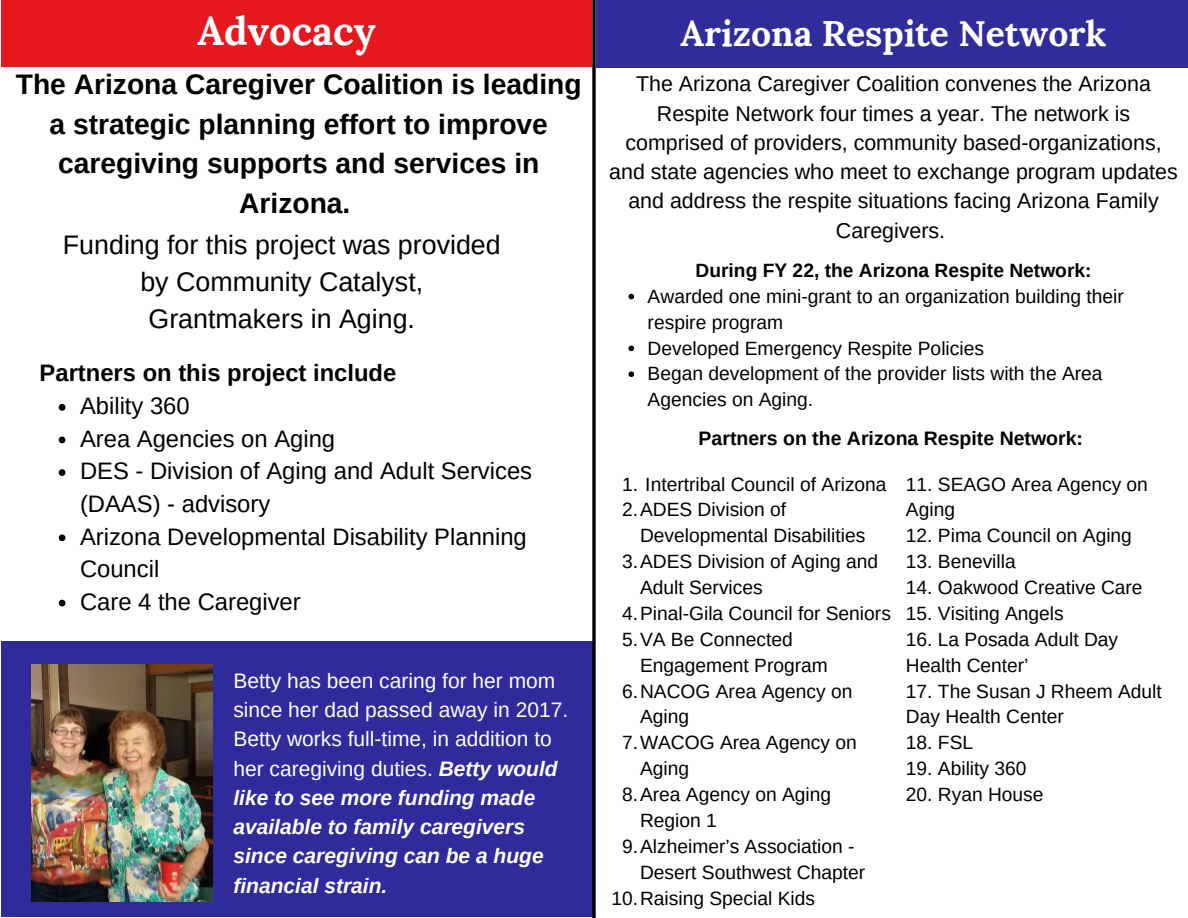
<style>
.page{position:relative;width:1188px;height:918px;background:#fff}
.page>*{position:absolute;margin:0;border:0;box-sizing:border-box;transform-origin:0 0}
.t1{font:700 39.75px "Lora";color:#fff}
.t2{font:700 35.55px "Lora";color:#fff}
.t3{font:700 28.2px/39.3px "Arimo";color:#000;text-align:center}
.t4{font:26.85px/37.2px "Arimo";color:#000;text-align:center}
.t5{font:23.85px/32.7px "Arimo";color:#000}
.t6{font:700 23.85px "Arimo";color:#000}
.t7{font:21.45px/29.2px "Arimo";color:#000;text-align:center}
.t8{font:21px/29.2px "Arimo";color:#fff}
.t9{font:700 19.5px "Arimo";color:#000}
.t10{font:19.2px/25.8px "Arimo";color:#000}
.t11{font:700 19.2px "Arimo";color:#000}
.s1{font-weight:700;font-style:italic}
</style>
<div class="page">
<div style="left:1px;top:641px;width:593px;height:276px;background:#302b9a"></div>
<svg style="left:592px;top:0;width:4px;height:918px;background:#222225"></svg>
<div style="left:596px;top:0;width:592px;height:68px;background:#312c9b"></div>
<div style="left:1px;top:0;width:591px;height:67px;background:#e6181e"></div>
<img style="left:31px;top:665px;width:181px;height:237px">
<svg style="left:628px;top:294px;width:6px;height:5px"></svg>
<svg style="left:628px;top:346px;width:6px;height:5px"></svg>
<svg style="left:628px;top:371px;width:6px;height:6px"></svg>
<svg style="left:59px;top:404px;width:6px;height:7px"></svg>
<svg style="left:59px;top:437px;width:6px;height:6px"></svg>
<svg style="left:59px;top:469px;width:6px;height:7px"></svg>
<svg style="left:59px;top:534px;width:6px;height:7px"></svg>
<svg style="left:59px;top:600px;width:6px;height:6px"></svg>
<p class="t1" style="left:197px;top:5px;width:180px">Advocacy</p>
<p class="t3" style="left:16px;top:65px;width:567px">The Arizona Caregiver Coalition is leading a strategic planning effort to improve caregiving supports and services in<br>Arizona.</p>
<p class="t4" style="left:63px;top:226px;width:439px">Funding for this project was provided by Community Catalyst,<br>Grantmakers in Aging.</p>
<p class="t6" style="left:40px;top:360px;width:358px">Partners on this project include</p>
<p class="t5" style="left:80px;top:389px;width:111px">Ability 360</p>
<p class="t5" style="left:80px;top:422px;width:257px">Area Agencies on Aging</p>
<p class="t5" style="left:80px;top:455px;width:454px">DES - Division of Aging and Adult Services (DAAS) - advisory</p>
<p class="t5" style="left:80px;top:520px;width:448px">Arizona Developmental Disability Planning<br>Council</p>
<p class="t5" style="left:80px;top:585px;width:222px">Care 4 the Caregiver</p>
<p class="t8" style="left:233px;top:666px;width:336px">Betty has been caring for her mom since her dad passed away in 2017.<br>Betty works full-time, in addition to her caregiving duties. <span class="s1">Betty would like to see more funding made available to family caregivers since caregiving can be a huge financial strain.</span></p>
<p class="t2" style="left:681px;top:10px;width:428px">Arizona Respite Network</p>
<p class="t7" style="left:609px;top:69px;width:570px">The Arizona Caregiver Coalition convenes the Arizona Respite Network four times a year. The network is comprised of providers, community based-organizations, and state agencies who meet to exchange program updates and address the respite situations facing Arizona Family Caregivers.</p>
<p class="t11" style="left:696px;top:260px;width:398px">During FY 22, the Arizona Respite Network:</p>
<p class="t10" style="left:648px;top:283px;width:478px">Awarded one mini-grant to an organization building their respire program</p>
<p class="t10" style="left:648px;top:335px;width:338px">Developed Emergency Respite Policies</p>
<p class="t10" style="left:648px;top:361px;width:456px">Began development of the provider lists with the Area<br>Agencies on Aging.</p>
<p class="t9" style="left:699px;top:427px;width:386px">Partners on the Arizona Respite Network:</p>
<p class="t10" style="left:622px;top:471px;width:266px">1. Intertribal Council of Arizona</p>
<p class="t10" style="left:640px;top:497px;width:227px;text-indent:-18px">2.ADES Division of<br>Developmental Disabilities</p>
<p class="t10" style="left:640px;top:549px;width:240px;text-indent:-18px">3.ADES Division of Aging and<br>Adult Services</p>
<p class="t10" style="left:622px;top:600px;width:270px">4.Pinal-Gila Council for Seniors</p>
<p class="t10" style="left:640px;top:626px;width:189px;text-indent:-18px">5.VA Be Connected<br>Engagement Program</p>
<p class="t10" style="left:640px;top:678px;width:214px;text-indent:-18px">6.NACOG Area Agency on<br>Aging</p>
<p class="t10" style="left:640px;top:730px;width:218px;text-indent:-18px">7.WACOG Area Agency on<br>Aging</p>
<p class="t10" style="left:640px;top:782px;width:193px;text-indent:-18px">8.Area Agency on Aging<br>Region 1</p>
<p class="t10" style="left:640px;top:833px;width:227px;text-indent:-18px">9.Alzheimer’s Association -<br>Desert Southwest Chapter</p>
<p class="t10" style="left:611px;top:885px;width:205px">10.Raising Special Kids</p>
<p class="t10" style="left:906px;top:471px;width:243px">11. SEAGO Area Agency on<br>Aging</p>
<p class="t10" style="left:906px;top:523px;width:227px">12. Pima Council on Aging</p>
<p class="t10" style="left:906px;top:549px;width:111px">13. Benevilla</p>
<p class="t10" style="left:906px;top:575px;width:238px">14. Oakwood Creative Care</p>
<p class="t10" style="left:906px;top:600px;width:159px">15. Visiting Angels</p>
<p class="t10" style="left:906px;top:626px;width:214px">16. La Posada Adult Day<br>Health Center’</p>
<p class="t10" style="left:906px;top:678px;width:257px">17. The Susan J Rheem Adult<br>Day Health Center</p>
<p class="t10" style="left:906px;top:730px;width:69px">18. FSL</p>
<p class="t10" style="left:906px;top:756px;width:122px">19. Ability 360</p>
<p class="t10" style="left:906px;top:782px;width:139px">20. Ryan House</p>
</div>
